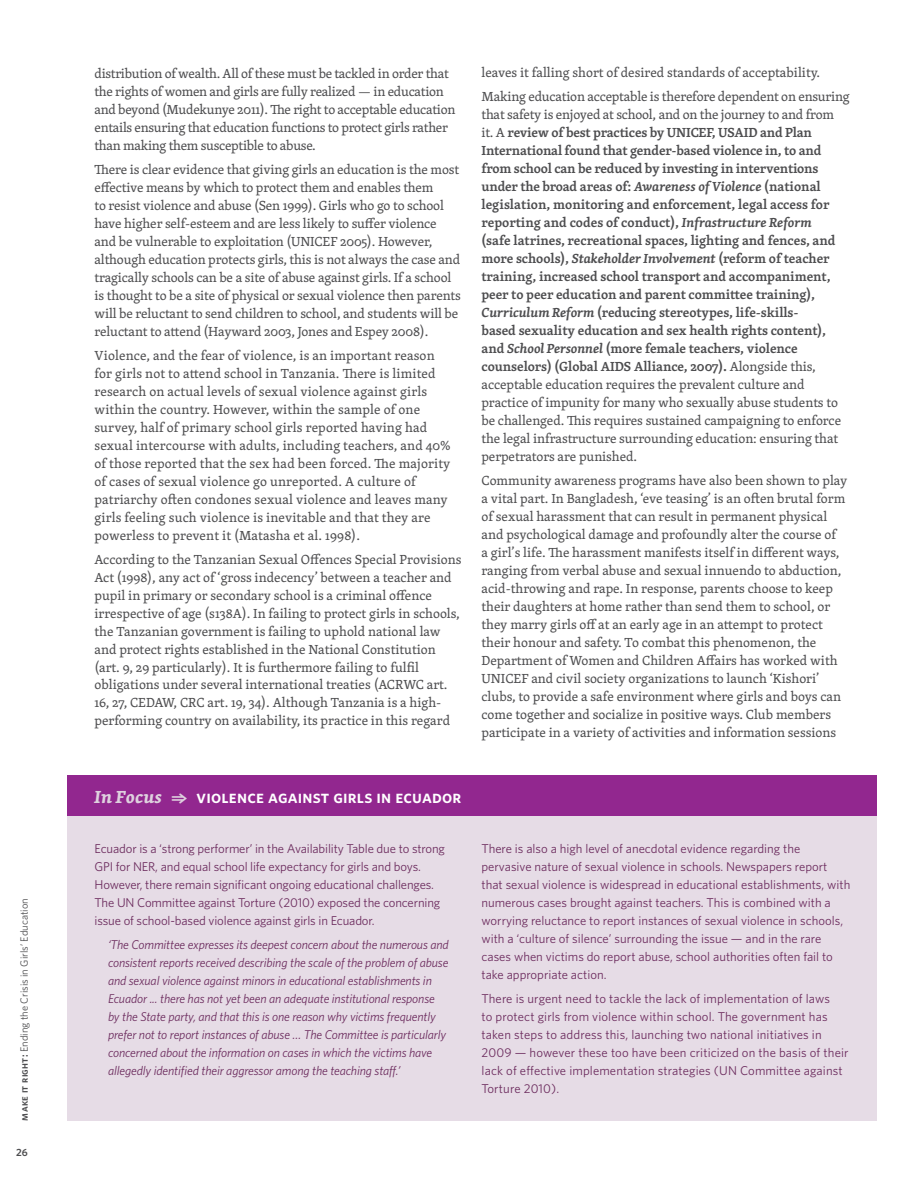
<style>
.page{position:relative;width:918px;height:1188px;background:#fff}
.page>*{position:absolute;margin:0;border:0;box-sizing:border-box;transform-origin:0 0}
.t1{font:18px "Whitney Semibold SC";letter-spacing:.01em;color:#fff}
.t2{font:13.5px/18px "Skolar";color:#4d4d4f}
.t3{font:600 13.5px/18px "Skolar";letter-spacing:-.005em;color:#4d4d4f}
.t4{font:13.5px/18px "Skolar";letter-spacing:-.02em;color:#4d4d4f}
.t5{font:12.75px/18px "Whitney";color:#6d2d5f}
.t6{font:italic 12.75px/18px "Whitney";letter-spacing:-.01em;color:#6d2d5f}
.t7{font:10.5px "Whitney";color:#4d4d4f}
.t8{font:600 10.5px "Whitney";color:#4d4d4f}
.s1{font-family:"Whitney Semibold SC"}
.s2{font-family:"Skolar";font-weight:700;font-style:italic;color:#ded1de}
.s3{font-weight:400}
.s4{font-style:italic}
</style>
<div class="page">
<div style="left:68px;top:816px;width:810px;height:304px;background:#e6dce6"></div>
<div style="left:68px;top:776px;width:810px;height:40px;background:#92278f"></div>
<p class="t7" style="left:18px;top:1120px;width:224px;rotate:-90deg"><span class="s1">make it right:</span> Ending the Crisis in Girls’ Education</p>
<p class="t8" style="left:16px;top:1145px;width:13px">26</p>
<p class="t4" style="left:94px;top:64px;width:362px">distribution of wealth. All of these must be tackled in order that the rights of women and girls are fully realized — in education and beyond (Mudekunye 2011). The right to acceptable education entails ensuring that education functions to protect girls rather than making them susceptible to abuse.</p>
<p class="t2" style="left:94px;top:160px;width:368px">There is clear evidence that giving girls an education is the most effective means by which to protect them and enables them<br>to resist violence and abuse (Sen 1999). Girls who go to school have higher self-esteem and are less likely to suffer violence and be vulnerable to exploitation (UNICEF 2005). However, although education protects girls, this is not always the case and tragically schools can be a site of abuse against girls. If a school is thought to be a site of physical or sexual violence then parents will be reluctant to send children to school, and students will be reluctant to attend (Hayward 2003, Jones and Espey 2008).</p>
<p class="t2" style="left:94px;top:346px;width:357px">Violence, and the fear of violence, is an important reason for girls not to attend school in Tanzania. There is limited research on actual levels of sexual violence against girls within the country. However, within the sample of one survey, half of primary school girls reported having had sexual intercourse with adults, including teachers, and 40% of those reported that the sex had been forced. The majority of cases of sexual violence go unreported. A culture of patriarchy often condones sexual violence and leaves many girls feeling such violence is inevitable and that they are powerless to prevent it (Matasha et al. 1998).</p>
<p class="t2" style="left:94px;top:550px;width:369px">According to the Tanzanian Sexual Offences Special Provisions Act (1998), any act of ‘gross indecency’ between a teacher and pupil in primary or secondary school is a criminal offence irrespective of age (s138A). In failing to protect girls in schools, the Tanzanian government is failing to uphold national law and protect rights established in the National Constitution (art. 9, 29 particularly). It is furthermore failing to fulfil obligations under several international treaties (ACRWC art.<br>16, 27, CEDAW, CRC art. 19, 34). Although Tanzania is a high&shy;performing country on availability, its practice in this regard</p>
<h1 class="t1" style="left:94px;top:786px;width:368px"><span class="s2">In Focus ⇒</span> violence against girls in ecuador</h1>
<p class="t5" style="left:94px;top:840px;width:352px">Ecuador is a ‘strong performer’ in the Availability Table due to strong GPI for NER, and equal school life expectancy for girls and boys.<br>However, there remain significant ongoing educational challenges.<br>The UN Committee against Torture (2010) exposed the concerning issue of school-based violence against girls in Ecuador.</p>
<p class="t6" style="left:108px;top:936px;width:342px">‘The Committee expresses its deepest concern about the numerous and consistent reports received describing the scale of the problem of abuse and sexual violence against minors in educational establishments in Ecuador ... there has not yet been an adequate institutional response by the State party, and that this is one reason why victims frequently prefer not to report instances of abuse … The Committee is particularly concerned about the information on cases in which the victims have allegedly identified their aggressor among the teaching staff.’</p>
<p class="t2" style="left:482px;top:61px;width:370px;line-height:24px">leaves it falling short of desired standards of acceptability.<br>Making education acceptable is therefore dependent on ensuring</p>
<p class="t3" style="left:482px;top:105px;width:361px"><span class="s3">that safety is enjoyed at school, and on the journey to and from it. A</span> review of best practices by UNICEF, USAID and Plan International found that gender-based violence in, to and from school can be reduced by investing in interventions under the broad areas of: <span class="s4">Awareness of Violence</span> (national legislation, monitoring and enforcement, legal access for reporting and codes of conduct), <span class="s4">Infrastructure Reform </span>(safe latrines, recreational spaces, lighting and fences, and more schools), <span class="s4">Stakeholder Involvement</span> (reform of teacher training, increased school transport and accompaniment, peer to peer education and parent committee training), <span class="s4">Curriculum Reform</span> (reducing stereotypes, life-skills-<br>based sexuality education and sex health rights content), and <span class="s4">School Personnel</span> (more female teachers, violence counselors) (Global AIDS Alliance, 2007). <span class="s3">Alongside this, acceptable education requires the prevalent culture and practice of impunity for many who sexually abuse students to be challenged. This requires sustained campaigning to enforce the legal infrastructure surrounding education: ensuring that perpetrators are punished.</span></p>
<p class="t2" style="left:482px;top:471px;width:367px">Community awareness programs have also been shown to play a vital part. In Bangladesh, ‘eve teasing’ is an often brutal form of sexual harassment that can result in permanent physical and psychological damage and profoundly alter the course of<br>a girl’s life. The harassment manifests itself in different ways, ranging from verbal abuse and sexual innuendo to abduction, acid-throwing and rape. In response, parents choose to keep their daughters at home rather than send them to school, or they marry girls off at an early age in an attempt to protect their honour and safety. To combat this phenomenon, the Department of Women and Children Affairs has worked with UNICEF and civil society organizations to launch ‘Kishori’ clubs, to provide a safe environment where girls and boys can come together and socialize in positive ways. Club members participate in a variety of activities and information sessions</p>
<p class="t5" style="left:482px;top:840px;width:370px">There is also a high level of anecdotal evidence regarding the pervasive nature of sexual violence in schools. Newspapers report that sexual violence is widespread in educational establishments, with numerous cases brought against teachers. This is combined with a worrying reluctance to report instances of sexual violence in schools, with a ‘culture of silence’ surrounding the issue — and in the rare cases when victims do report abuse, school authorities often fail to take appropriate action.</p>
<p class="t5" style="left:482px;top:990px;width:369px">There is urgent need to tackle the lack of implementation of laws<br>to protect girls from violence within school. The government has taken steps to address this, launching two national initiatives in 2009 — however these too have been criticized on the basis of their lack of effective implementation strategies (UN Committee against Torture 2010).</p>
</div>
